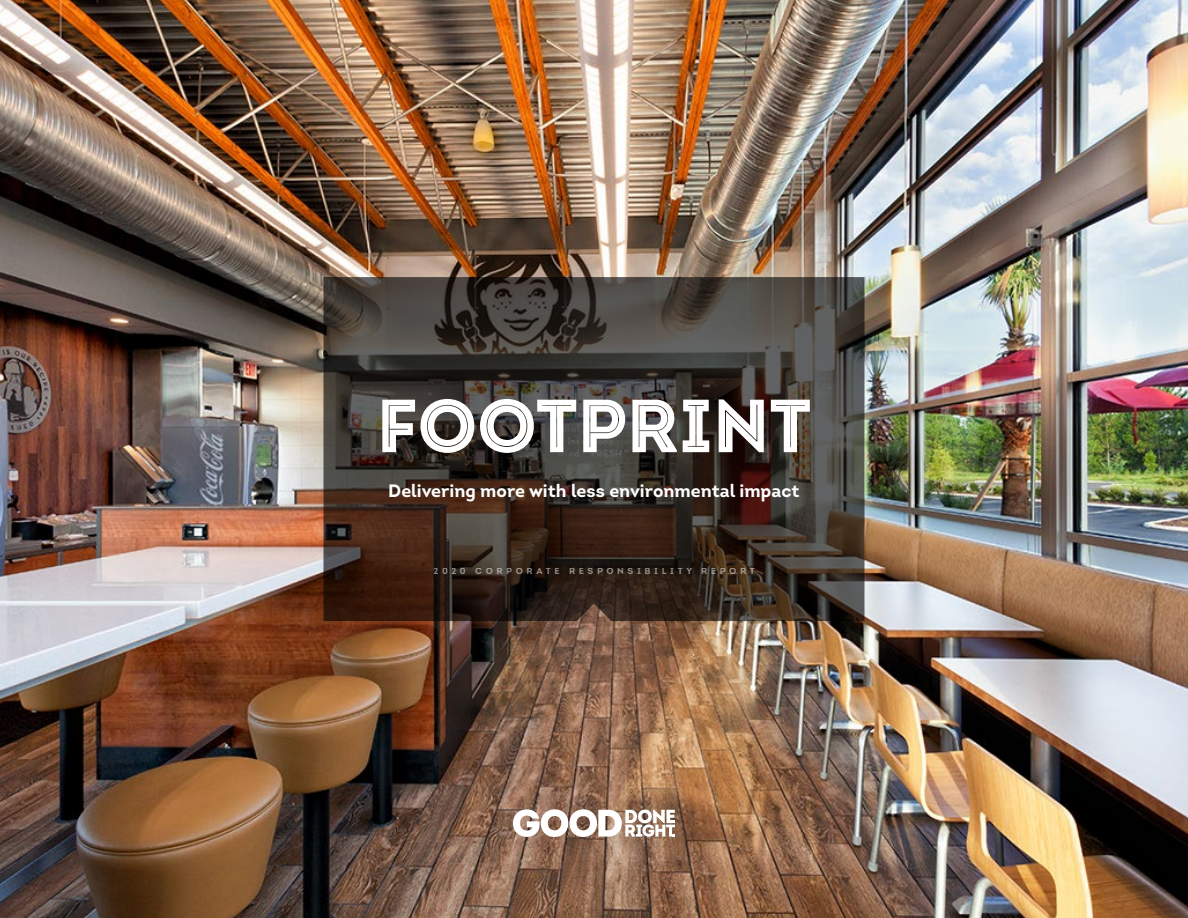
<style>
.page{position:relative;width:1188px;height:918px;background:#fff}
.page>*{position:absolute;margin:0;border:0;box-sizing:border-box;transform-origin:0 0}
.t1{font:75px "Intro Black Inline";color:#fff}
.t2{font:700 18px "Intro";color:#fff}
.t3{font:700 9px "Intro";letter-spacing:.4em;color:#fff}
</style>
<div class="page">
<img style="left:0;top:0;width:1188px;height:918px">
<svg style="left:513px;top:809px;width:162px;height:28px"></svg>
<svg style="left:323px;top:277px;width:542px;height:344px;background:#3d342d"></svg>
<h1 class="t1" style="left:377px;top:378px;width:436px">FOOTPRINT</h1>
<p class="t2" style="left:388px;top:479px;width:413px">Delivering more with less environmental impact</p>
<p class="t3" style="left:434px;top:566px;width:323px">2020 CORPORATE RESPONSIBILITY REPORT</p>
</div>
